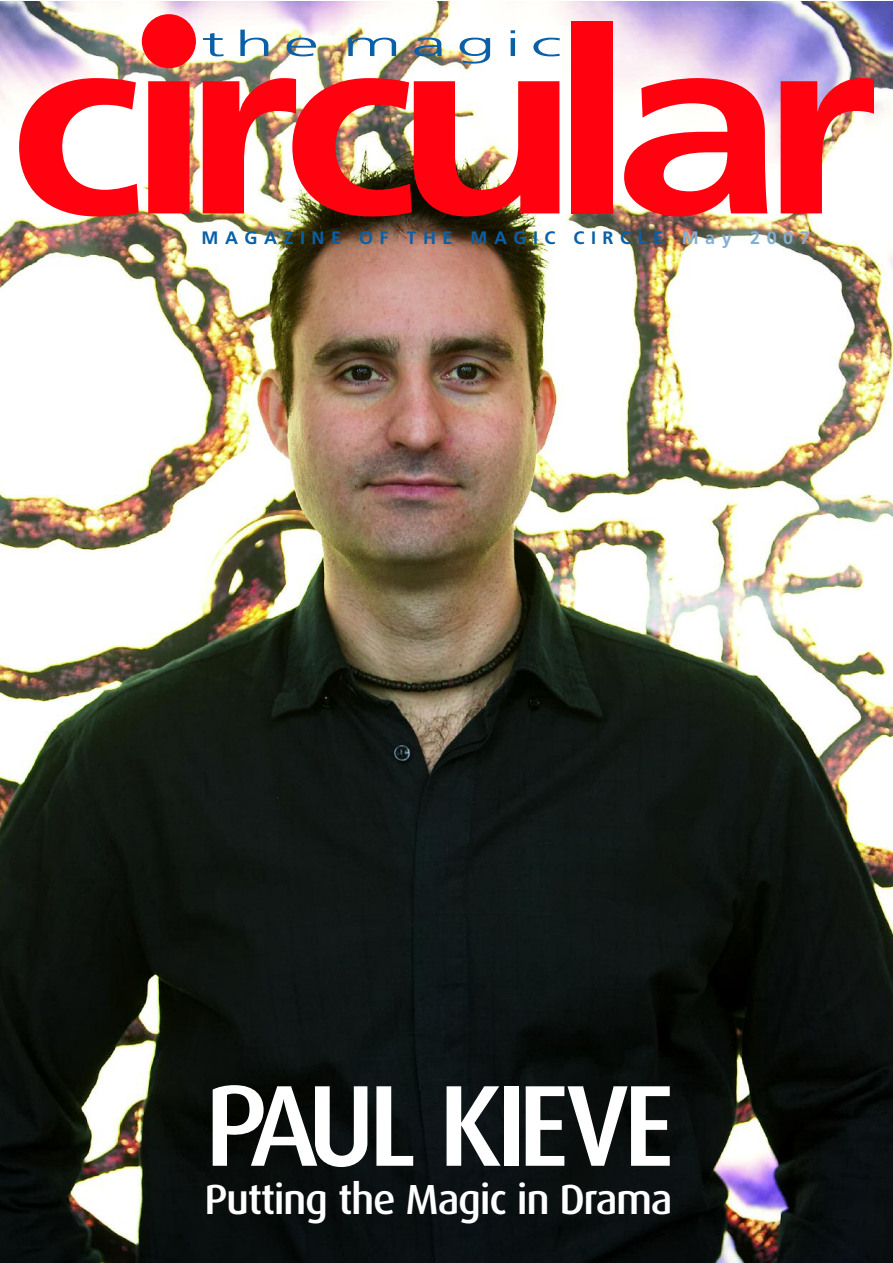
<style>
.page{position:relative;width:893px;height:1263px;background:#fff}
.page>*{position:absolute;margin:0;border:0;box-sizing:border-box;transform-origin:0 0}
.t1{font:700 256.65px "Frutiger";letter-spacing:-.085em;color:#ff010f;scale:1.2 1}
.t2{font:500 115.5px "Dax";letter-spacing:-.065em;color:#fff}
.t3{font:500 42.15px "Dax";letter-spacing:-.035em;color:#fff}
.t4{font:300 35.25px "Frutiger";letter-spacing:.14em;color:#0a5fa6;scale:2 1}
.t5{font:700 18px "Frutiger";letter-spacing:.36em;color:#0a5fa6}
.s1{color:#84afd2}
</style>
<div class="page">
<img style="left:0;top:1px;width:892px;height:1262px">
<div style="left:142px;top:14px;width:54px;height:54px;background:#ff010f;border-radius:50%"></div>
<h1 class="t1" style="left:8px;top:-27px;width:727px">circular</h1>
<h3 class="t4" style="left:202px;top:24px;width:182px">the magic</h3>
<p class="t5" style="left:202px;top:227px;width:610px">MAGAZINE OF THE MAGIC CIRCLE <span class="s1">May 2007</span></p>
<h2 class="t2" style="left:204px;top:1061px;width:472px">PAUL KIEVE</h2>
<h3 class="t3" style="left:204px;top:1176px;width:470px">Putting the Magic in Drama</h3>
</div>
